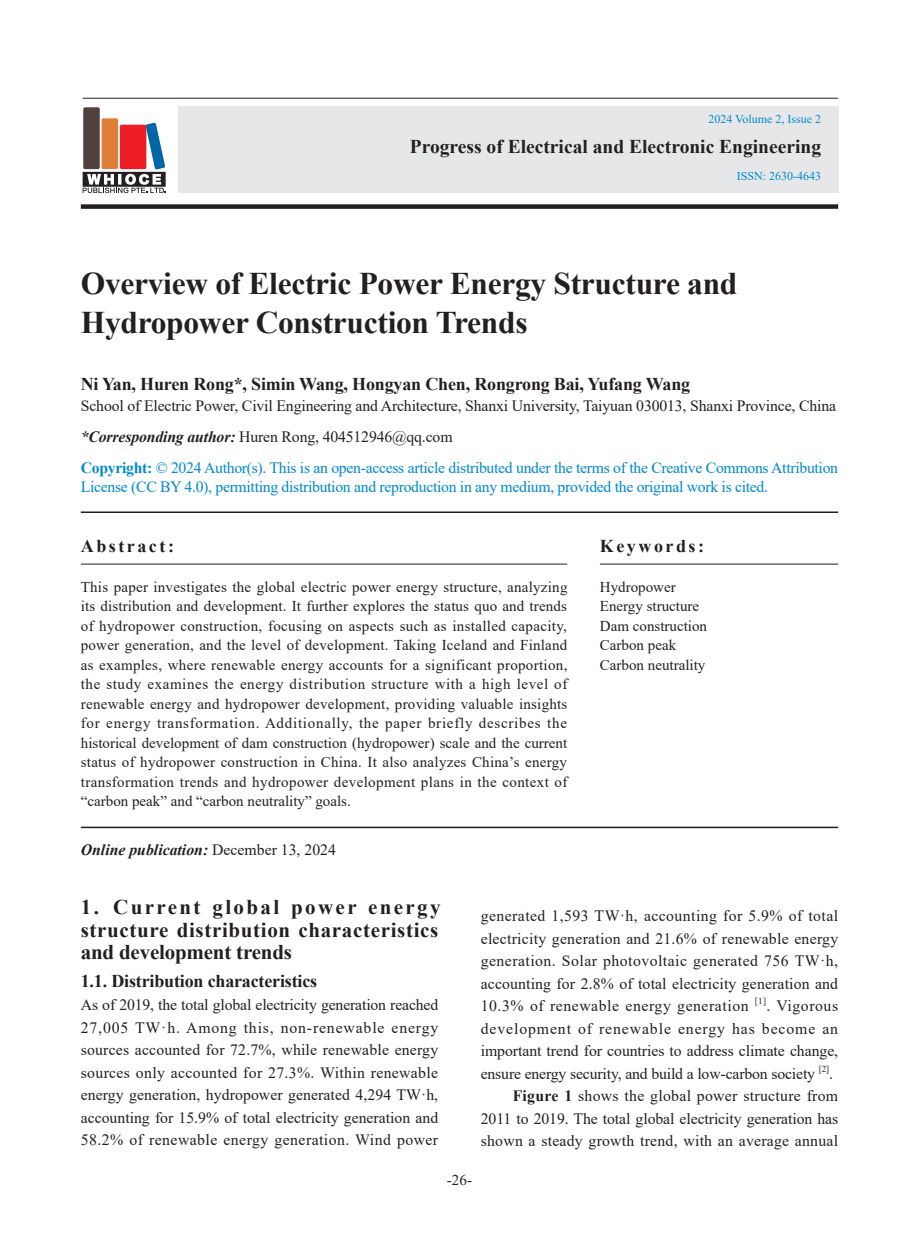
<style>
.page{position:relative;width:919px;height:1238px;background:#fff}
.page>*{position:absolute;margin:0;border:0;box-sizing:border-box;transform-origin:0 0}
.t1{font:700 31.5px/39px "Times New Roman";letter-spacing:-.01em;color:#231f20}
.t2{font:700 21px/22.5px "Times New Roman";letter-spacing:.03em;color:#231f20;text-align:justify}
.t3{font:700 19.5px "Times New Roman";color:#231f20}
.t4{font:700 18px "Times New Roman";letter-spacing:-.01em;color:#231f20}
.t5{font:700 18px "Times New Roman";letter-spacing:.14em;color:#231f20}
.t6{font:15.75px/22.5px "Times New Roman";letter-spacing:-.01em;color:#231f20;text-align:justify}
.t7{font:15.75px "Times New Roman";letter-spacing:-.02em;color:#0089cf}
.t8{font:15.75px "Times New Roman";letter-spacing:.015em;color:#231f20}
.t9{font:15.75px "Times New Roman";letter-spacing:.02em;color:#231f20}
.t10{font:italic 700 15.75px "Times New Roman";color:#231f20}
.t11{font:15px/19.5px "Times New Roman";color:#231f20;text-align:justify}
.t12{font:12px "Times New Roman";color:#0089cf}
.t13{font:9.15px "Times New Roman";color:#231f20}
.s1{font-weight:700;font-style:italic}
.s2{font-weight:700;color:#0089cf}
.s3{color:#0089cf}
.s4{font-weight:400;font-style:normal}
.s5{font-weight:700}
</style>
<div class="page">
<div style="left:178px;top:106px;width:660px;height:87px;background:#e6e7e9"></div>
<div style="left:81px;top:204px;width:757px;height:5px;background:#231f20"></div>
<hr style="left:83px;top:98px;width:755px;height:1px;background:#231f20">
<div style="left:83px;top:107px;width:17px;height:62px;background:#51403d;border-radius:2px"></div>
<div style="left:101px;top:118px;width:17px;height:51px;background:#e07e37;border-radius:2px"></div>
<svg style="left:83px;top:123px;width:83px;height:70px"></svg>
<hr style="left:81px;top:511px;width:757px;height:2px;background:#231f20">
<hr style="left:81px;top:826px;width:757px;height:2px;background:#231f20">
<hr style="left:81px;top:564px;width:486px;height:1px;background:#231f20">
<hr style="left:600px;top:564px;width:238px;height:1px;background:#231f20">
<p class="t12" style="left:708px;top:111px;width:114px">2024 Volume 2, Issue 2</p>
<p class="t3" style="left:410px;top:133px;width:413px">Progress of Electrical and Electronic Engineering</p>
<p class="t12" style="left:736px;top:167px;width:86px">ISSN: 2630-4643</p>
<h1 class="t1" style="left:81px;top:262px;width:658px">Overview of Electric Power Energy Structure and<br>Hydropower Construction Trends</h1>
<p class="t4" style="left:81px;top:371px;width:611px">Ni Yan, Huren Rong*, Simin Wang, Hongyan Chen, Rongrong Bai, Yufang Wang</p>
<p class="t6" style="left:81px;top:389px;width:758px;line-height:31px;text-align:left">School of Electric Power, Civil Engineering and Architecture, Shanxi University, Taiyuan 030013, Shanxi Province, China <span class="s1">*Corresponding author:</span> Huren Rong, 404512946@qq.com<br><span class="s2">Copyright:</span> <span class="s3">© 2024 Author(s). This is an open-access article distributed under the terms of the Creative Commons Attribution</span></p>
<p class="t7" style="left:81px;top:475px;width:688px">License (CC BY 4.0), permitting distribution and reproduction in any medium, provided the original work is cited.</p>
<p class="t5" style="left:81px;top:533px;width:95px">Abstract:</p>
<p class="t11" style="left:81px;top:576px;width:488px">This paper investigates the global electric power energy structure, analyzing its distribution and development. It further explores the status quo and trends of hydropower construction, focusing on aspects such as installed capacity, power generation, and the level of development. Taking Iceland and Finland as examples, where renewable energy accounts for a significant proportion, the study examines the energy distribution structure with a high level of renewable energy and hydropower development, providing valuable insights for energy transformation. Additionally, the paper briefly describes the historical development of dam construction (hydropower) scale and the current status of hydropower construction in China. It also analyzes China’s energy transformation trends and hydropower development plans in the context of “carbon peak” and “carbon neutrality” goals.</p>
<p class="t10" style="left:81px;top:839px;width:257px">Online publication: <span class="s4">December 13, 2024</span></p>
<p class="t5" style="left:600px;top:533px;width:106px">Keywords:</p>
<p class="t11" style="left:600px;top:576px;width:109px;text-align:left">Hydropower<br>Energy structure<br>Dam construction<br>Carbon peak<br>Carbon neutrality</p>
<h2 class="t2" style="left:81px;top:895px;width:361px">1. Current global power energy structure distribution characteristics and development trends</h2>
<p class="t4" style="left:81px;top:967px;width:238px">1.1. Distribution characteristics</p>
<p class="t6" style="left:81px;top:993px;width:359px">As of 2019, the total global electricity generation reached 27,005 TW·h. Among this, non-renewable energy sources accounted for 72.7%, while renewable energy sources only accounted for 27.3%. Within renewable energy generation, hydropower generated 4,294 TW·h, accounting for 15.9% of total electricity generation and 58.2% of renewable energy generation. Wind power</p>
<p class="t6" style="left:480px;top:904px;width:359px">generated 1,593 TW·h, accounting for 5.9% of total electricity generation and 21.6% of renewable energy generation. Solar photovoltaic generated 756 TW·h, accounting for 2.8% of total electricity generation and 10.3% of renewable energy generation</p>
<p class="t13" style="left:754px;top:994px;width:13px">[1]</p>
<p class="t6" style="left:480px;top:994px;width:359px;text-indent:286px">. Vigorous development of renewable energy has become an important trend for countries to address climate change, ensure energy security, and build a low-carbon society</p>
<p class="t13" style="left:818px;top:1061px;width:12px">[2]</p>
<p class="t6" style="left:829px;top:1061px;width:5px">.</p>
<p class="t9" style="left:512px;top:1084px;width:327px"><span class="s5">Figure 1</span> shows the global power structure from</p>
<p class="t6" style="left:480px;top:1106px;width:359px">2011 to 2019. The total global electricity generation has</p>
<p class="t8" style="left:480px;top:1129px;width:359px">shown a steady growth trend, with an average annual</p>
<p class="t11" style="left:447px;top:1169px;width:26px">-26-</p>
</div>
